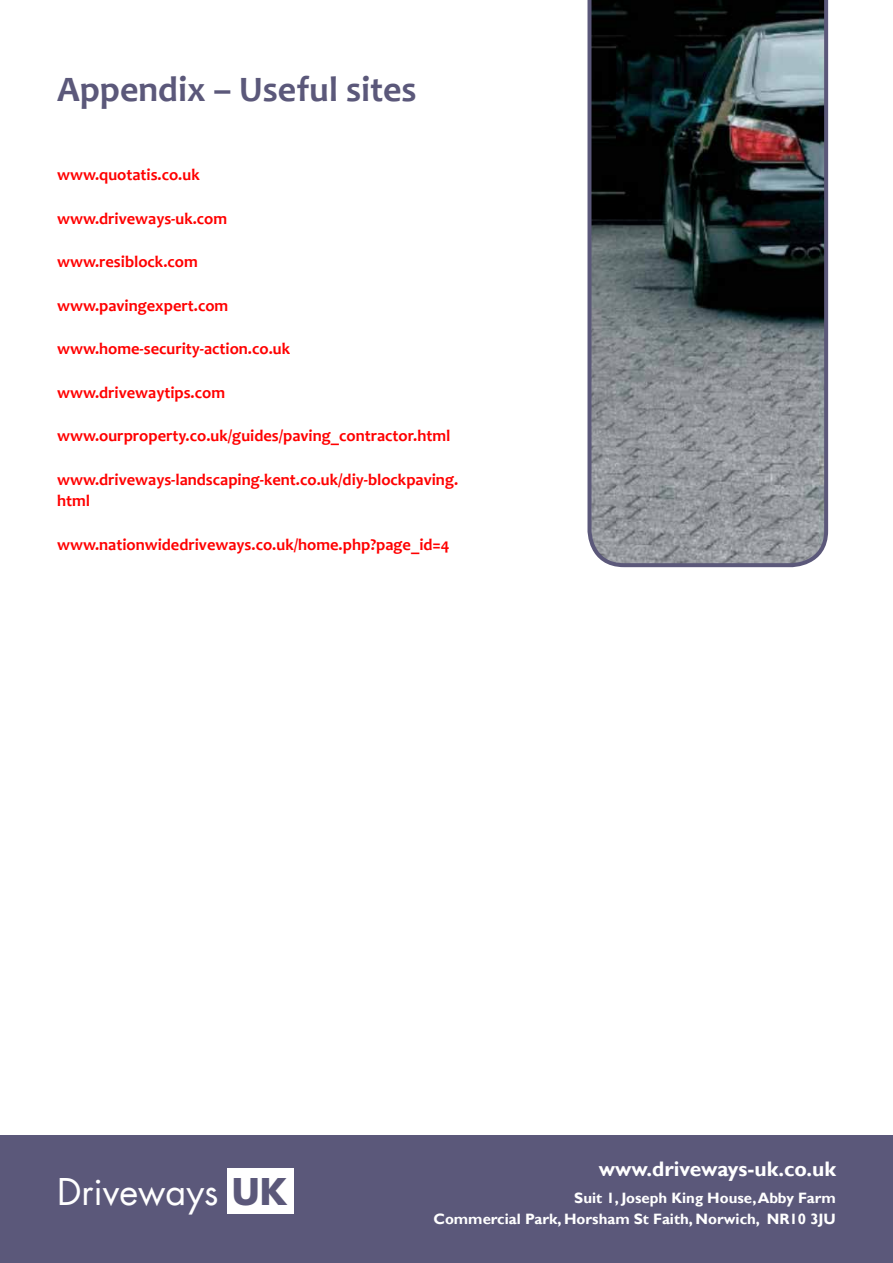
<style>
.page{position:relative;width:893px;height:1263px;background:#fff}
.page>*{position:absolute;margin:0;border:0;box-sizing:border-box;transform-origin:0 0}
.t1{font:700 36px "Candara";color:#5b587a}
.t2{font:36px "Futura LT";color:#fff}
.t3{font:700 21px "Gill Sans";color:#fff}
.t4{font:700 16.5px/21.8px "Candara";color:#f00}
.t5{font:700 15px/21px "Gill Sans";color:#fff;text-align:right}
.s1{font-weight:700;color:#5b587a}
</style>
<div class="page">
<div style="left:0;top:1135px;width:893px;height:128px;background:#5b587a"></div>
<svg style="left:587px;top:0;width:241px;height:567px;background:#545a5e"></svg>
<div style="left:227px;top:1168px;width:66px;height:45px;background:#fff"></div>
<h1 class="t1" style="left:57px;top:68px;width:361px">Appendix – Useful sites</h1>
<p class="t4" style="left:57px;top:164px;width:144px">www.quotatis.co.uk</p>
<p class="t4" style="left:57px;top:207px;width:172px">www.driveways-uk.com</p>
<p class="t4" style="left:57px;top:251px;width:142px">www.resiblock.com</p>
<p class="t4" style="left:57px;top:294px;width:173px">www.pavingexpert.com</p>
<p class="t4" style="left:57px;top:338px;width:235px">www.home-security-action.co.uk</p>
<p class="t4" style="left:57px;top:381px;width:170px">www.drivewaytips.com</p>
<p class="t4" style="left:57px;top:425px;width:395px">www.ourproperty.co.uk/guides/paving_contractor.html</p>
<p class="t4" style="left:57px;top:468px;width:403px">www.driveways-landscaping-kent.co.uk/diy-blockpaving. html</p>
<p class="t4" style="left:57px;top:534px;width:394px">www.nationwidedriveways.co.uk/home.php?page_id=4</p>
<h1 class="t2" style="left:57px;top:1169px;width:232px">Driveways <span class="s1">UK</span></h1>
<p class="t3" style="left:599px;top:1156px;width:239px">www.driveways-uk.co.uk</p>
<p class="t5" style="left:433px;top:1188px;width:404px">Suit 1, Joseph King House, Abby Farm<br>Commercial Park, Horsham St Faith, Norwich, NR10 3JU</p>
</div>
